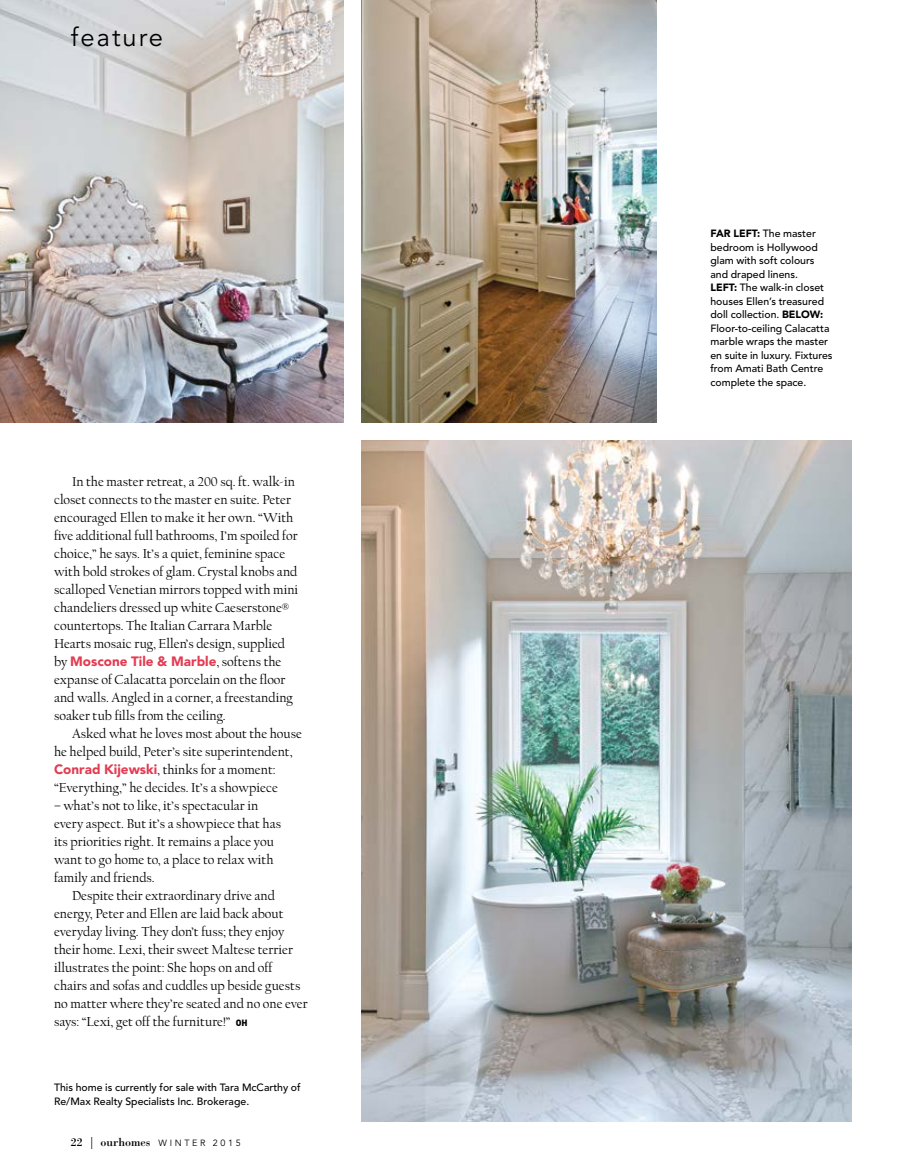
<style>
.page{position:relative;width:904px;height:1175px;background:#fff}
.page>*{position:absolute;margin:0;border:0;box-sizing:border-box;transform-origin:0 0}
.NEW_-_Slug_Left{font:25.5px "Avenir";letter-spacing:.08em;color:#000}
.NEW_-_body_copy{font:13.5px/18px "FB Californian";color:#000}
.t1{font:12px "Bodoni";color:#000}
.NEW_-_Photo_Cutlines{font:500 10.5px/13.5px "Avenir";color:#000}
.s1{font-family:"Avenir";font-weight:900;color:#e43b52}
.s2{font-family:"DIN";font-weight:900;font-size:9px}
.s3{font-family:"Avenir";font-size:9px}
.s4{font-weight:900}
</style>
<div class="page">
<img style="left:0;top:0;width:343px;height:422px">
<img style="left:362px;top:440px;width:488px;height:680px">
<img style="left:362px;top:0;width:294px;height:422px">
<p class="NEW_-_Slug_Left" style="left:71px;top:23px;width:94px">feature</p>
<p class="NEW_-_body_copy" style="left:54px;top:473px;width:246px;text-indent:18px">In the master retreat, a 200 sq. ft. walk-in closet connects to the master en suite. Peter encouraged Ellen to make it her own. “With five additional full bathrooms, I’m spoiled for choice,” he says. It’s a quiet, feminine space with bold strokes of glam. Crystal knobs and scalloped Venetian mirrors topped with mini chandeliers dressed up white Caeserstone® countertops. The Italian Carrara Marble Hearts mosaic rug, Ellen’s design, supplied by <span class="s1">Moscone Tile &amp; Marble</span>, softens the expanse of Calacatta porcelain on the floor and walls. Angled in a corner, a freestanding soaker tub fills from the ceiling.</p>
<p class="NEW_-_body_copy" style="left:54px;top:725px;width:249px;text-indent:18px">Asked what he loves most about the house he helped build, Peter’s site superintendent, <span class="s1">Conrad Kijewski</span>, thinks for a moment: “Everything,” he decides. It’s a showpiece</p>
<p class="NEW_-_body_copy" style="left:54px;top:797px;width:228px">– what’s not to like, it’s spectacular in every aspect. But it’s a showpiece that has its priorities right. It remains a place you want to go home to, a place to relax with family and friends.</p>
<p class="NEW_-_body_copy" style="left:54px;top:887px;width:255px;text-indent:18px">Despite their extraordinary drive and energy, Peter and Ellen are laid back about everyday living. They don’t fuss; they enjoy their home. Lexi, their sweet Maltese terrier illustrates the point: She hops on and off chairs and sofas and cuddles up beside guests no matter where they’re seated and no one ever says: “Lexi, get off the furniture!” <span class="s2">OH</span></p>
<p class="NEW_-_Photo_Cutlines" style="left:54px;top:1080px;width:248px">This home is currently for sale with Tara McCarthy of<br>Re/Max Realty Specialists Inc. Brokerage.</p>
<p class="t1" style="left:71px;top:1134px;width:171px">22 | ourhomes <span class="s3">WINTER 2015</span></p>
<p class="NEW_-_Photo_Cutlines" style="left:710px;top:227px;width:109px"><span class="s4">FAR LEFT:</span> The master bedroom is Hollywood glam with soft colours and draped linens.</p>
<p class="NEW_-_Photo_Cutlines" style="left:710px;top:281px;width:124px"><span class="s4">LEFT:</span> The walk-in closet houses Ellen’s treasured doll collection. <span class="s4">BELOW:<br></span>Floor-to-ceiling Calacatta marble wraps the master en suite in luxury. Fixtures from Amati Bath Centre complete the space.</p>
</div>
